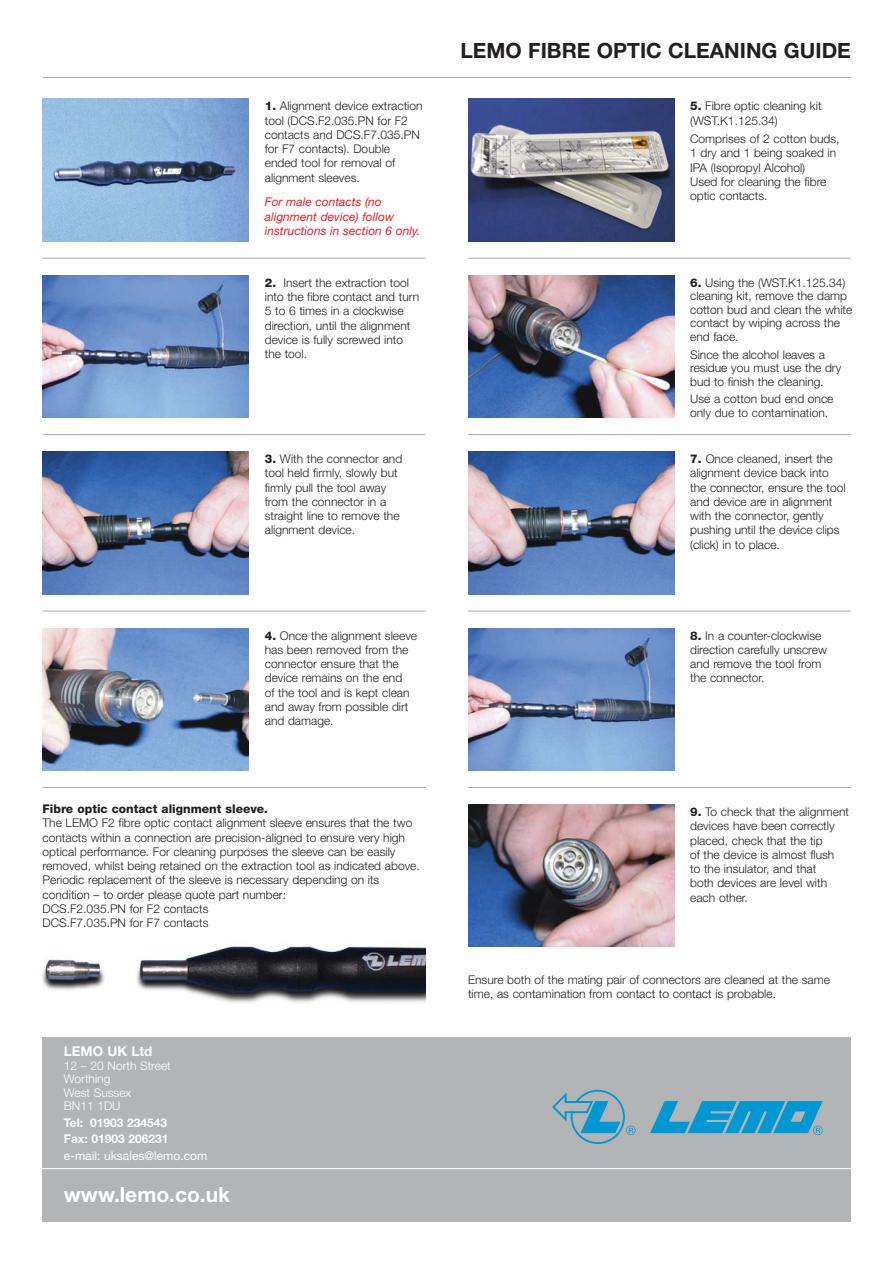
<style>
.page{position:relative;width:893px;height:1263px;background:#fff}
.page>*{position:absolute;margin:0;border:0;box-sizing:border-box;transform-origin:0 0}
.t1{font:700 21px "Helvetica Neue";color:#231f20}
.t2{font:700 21px "Helvetica Neue";color:#fff}
.t3{font:700 13.5px "Helvetica Neue";color:#fff}
.t4{font:300 12px/14.2px "Helvetica Neue";color:#231f20}
.t5{font:italic 12px/14.2px "Helvetica Neue";color:#ed1c24}
.t6{font:300 12px/13.5px "Helvetica Neue";color:#fff}
.t7{font:800 12px "Helvetica Neue";color:#231f20}
.t8{font:700 12px/16.5px "Helvetica Neue";color:#fff}
.t9{font:12px "Helvetica Neue";color:#fff}
.s1{font-weight:800}
</style>
<div class="page">
<div style="left:43px;top:1037px;width:807px;height:185px;background:#b2b4b6"></div>
<hr style="left:32px;top:1168px;width:825px;height:1px;background:#fff">
<svg style="left:552px;top:1090px;width:83px;height:54px"></svg>
<svg style="left:650px;top:1101px;width:172px;height:34px"></svg>
<img style="left:43px;top:99px;width:206px;height:142px">
<hr style="left:43px;top:258px;width:382px;height:1px;background:#a7a9ac">
<img style="left:468px;top:99px;width:206px;height:142px">
<hr style="left:468px;top:258px;width:382px;height:1px;background:#a7a9ac">
<img style="left:468px;top:275px;width:206px;height:143px">
<hr style="left:468px;top:434px;width:382px;height:1px;background:#a7a9ac">
<img style="left:468px;top:452px;width:206px;height:142px">
<hr style="left:468px;top:611px;width:382px;height:1px;background:#a7a9ac">
<img style="left:468px;top:628px;width:206px;height:142px">
<hr style="left:468px;top:787px;width:382px;height:1px;background:#a7a9ac">
<img style="left:468px;top:804px;width:206px;height:143px">
<img style="left:43px;top:275px;width:206px;height:143px">
<hr style="left:43px;top:434px;width:382px;height:1px;background:#a7a9ac">
<img style="left:43px;top:452px;width:206px;height:142px">
<hr style="left:43px;top:611px;width:382px;height:1px;background:#a7a9ac">
<img style="left:43px;top:628px;width:206px;height:142px">
<hr style="left:43px;top:787px;width:382px;height:1px;background:#a7a9ac">
<hr style="left:43px;top:77px;width:807px;height:1px;background:#a7a9ac">
<img style="left:42px;top:944px;width:383px;height:59px">
<p class="t4" style="left:265px;top:100px;width:159px"><span class="s1">1.</span> Alignment device extraction tool (DCS.F2.035.PN for F2 contacts and DCS.F7.035.PN for F7 contacts). Double ended tool for removal of alignment sleeves.</p>
<p class="t5" style="left:265px;top:196px;width:157px">For male contacts (no alignment device) follow instructions in section 6 only.</p>
<p class="t4" style="left:265px;top:277px;width:156px"><span class="s1">2.</span> Insert the extraction tool into the fibre contact and turn<br>5 to 6 times in a clockwise direction, until the alignment device is fully screwed into the tool.</p>
<p class="t4" style="left:265px;top:453px;width:139px"><span class="s1">3.</span> With the connector and tool held firmly, slowly but firmly pull the tool away from the connector in a straight line to remove the alignment device.</p>
<p class="t4" style="left:265px;top:629px;width:154px"><span class="s1">4.</span> Once the alignment sleeve has been removed from the connector ensure that the device remains on the end<br>of the tool and is kept clean and away from possible dirt and damage.</p>
<p class="t7" style="left:43px;top:804px;width:227px">Fibre optic contact alignment sleeve.</p>
<p class="t4" style="left:43px;top:817px;width:378px">The LEMO F2 fibre optic contact alignment sleeve ensures that the two contacts within a connection are precision-aligned to ensure very high optical performance. For cleaning purposes the sleeve can be easily removed, whilst being retained on the extraction tool as indicated above.<br>Periodic replacement of the sleeve is necessary depending on its condition – to order please quote part number:<br>DCS.F2.035.PN for F2 contacts<br>DCS.F7.035.PN for F7 contacts</p>
<p class="t3" style="left:64px;top:1047px;width:90px">LEMO UK Ltd</p>
<p class="t6" style="left:64px;top:1060px;width:108px">12 – 20 North Street<br>Worthing<br>West Sussex<br>BN11 1DU</p>
<p class="t8" style="left:64px;top:1115px;width:106px">Tel: 01903 234543<br>Fax: 01903 206231</p>
<p class="t9" style="left:64px;top:1151px;width:145px">e-mail: uksales@lemo.com</p>
<h1 class="t2" style="left:64px;top:1187px;width:168px">www.lemo.co.uk</h1>
<h1 class="t1" style="left:460px;top:43px;width:392px">LEMO FIBRE OPTIC CLEANING GUIDE</h1>
<p class="t4" style="left:690px;top:100px;width:133px"><span class="s1">5.</span> Fibre optic cleaning kit (WST.K1.125.34)</p>
<p class="t4" style="left:690px;top:133px;width:151px">Comprises of 2 cotton buds,<br>1 dry and 1 being soaked in<br>IPA (Isopropyl Alcohol)<br>Used for cleaning the fibre optic contacts.</p>
<p class="t4" style="left:690px;top:277px;width:164px;line-height:13.5px"><span class="s1">6.</span> Using the (WST.K1.125.34) cleaning kit, remove the damp cotton bud and clean the white contact by wiping across the end face.</p>
<p class="t4" style="left:690px;top:349px;width:153px;line-height:13.5px">Since the alcohol leaves a residue you must use the dry bud to finish the cleaning.</p>
<p class="t4" style="left:690px;top:393px;width:145px;line-height:13.5px">Use a cotton bud end once only due to contamination.</p>
<p class="t4" style="left:690px;top:453px;width:157px"><span class="s1">7.</span> Once cleaned, insert the alignment device back into the connector, ensure the tool and device are in alignment with the connector, gently pushing until the device clips (click) in to place.</p>
<p class="t4" style="left:690px;top:629px;width:138px"><span class="s1">8.</span> In a counter-clockwise direction carefully unscrew and remove the tool from the connector.</p>
<p class="t4" style="left:690px;top:806px;width:160px"><span class="s1">9.</span> To check that the alignment devices have been correctly placed, check that the tip<br>of the device is almost flush<br>to the insulator, and that<br>both devices are level with each other.</p>
<p class="t4" style="left:468px;top:973px;width:363px">Ensure both of the mating pair of connectors are cleaned at the same time, as contamination from contact to contact is probable.</p>
</div>
